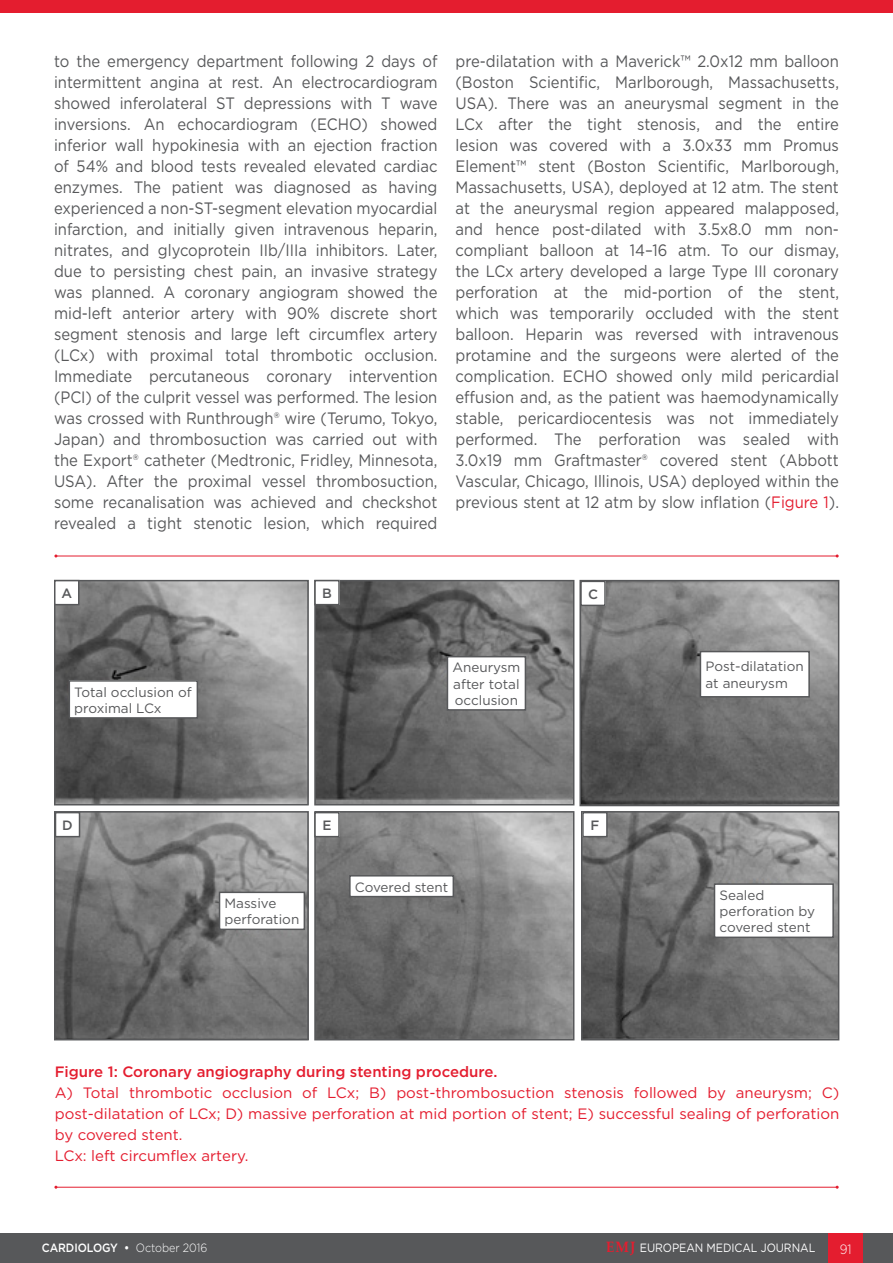
<style>
.page{position:relative;width:893px;height:1263px;background:#fff}
.page>*{position:absolute;margin:0;border:0;box-sizing:border-box;transform-origin:0 0}
._11__Main_text{font:16.5px/21px "Gotham";color:#57585a;text-align:justify;scale:.9 1}
._12_b_Figure___Table{font:15px/21px "Gotham";color:#e41d2f;text-align:justify}
._12_a_Figure___Table{font:500 15px "Gotham";color:#e41d2f}
.t1{font:13.5px/16.2px "Gotham";color:#57585a}
.t2{font:500 13.5px "Gotham";color:#57585a}
.t3{font:300 13.5px "Gotham";color:#fff;scale:.9 1}
.t4{font:12px "Gotham";letter-spacing:-.005em;color:#fff;scale:.9 1}
.t5{font:500 12px "Gotham";letter-spacing:-.005em;color:#fff;scale:.9 1}
.s1{color:#e41d2f}
.s2{font-weight:300}
.s3{font-family:"Palatino Linotype";font-weight:700;font-size:15px;color:#e41d2f}
</style>
<div class="page">
<div style="left:0;top:1233px;width:893px;height:30px;background:#57585a"></div>
<div style="left:829px;top:1233px;width:34px;height:30px;background:#e41d2f"></div>
<div style="left:0;top:0;width:893px;height:12px;background:#e41d2f"></div>
<img style="left:584px;top:814px;width:252px;height:223px">
<div style="left:581px;top:811px;width:258px;height:229px;border:2px solid #57585a"></div>
<img style="left:582px;top:583px;width:254px;height:220px">
<div style="left:579px;top:580px;width:260px;height:226px;border:2px solid #57585a"></div>
<img style="left:317px;top:583px;width:254px;height:219px">
<div style="left:314px;top:580px;width:260px;height:225px;border:2px solid #57585a"></div>
<hr style="left:56px;top:556px;width:781px;height:1px;background:#e41d2f">
<hr style="left:56px;top:1187px;width:781px;height:1px;background:#e41d2f">
<img style="left:57px;top:583px;width:249px;height:219px">
<div style="left:54px;top:580px;width:255px;height:225px;border:2px solid #57585a"></div>
<div style="left:55px;top:581px;width:24px;height:24px;background:#fff"></div>
<div style="left:54px;top:580px;width:26px;height:25px;border:2px solid #57585a"></div>
<div style="left:69px;top:681px;width:128px;height:37px;background:#fff"></div>
<div style="left:69px;top:680px;width:129px;height:39px;border:2px solid #57585a"></div>
<div style="left:447px;top:657px;width:78px;height:53px;background:#fff"></div>
<div style="left:447px;top:656px;width:79px;height:55px;border:2px solid #57585a"></div>
<div style="left:700px;top:651px;width:109px;height:46px;background:#fff"></div>
<div style="left:700px;top:651px;width:110px;height:46px;border:2px solid #57585a"></div>
<div style="left:714px;top:884px;width:119px;height:53px;background:#fff"></div>
<div style="left:714px;top:883px;width:120px;height:55px;border:2px solid #57585a"></div>
<div style="left:315px;top:581px;width:24px;height:24px;background:#fff"></div>
<div style="left:314px;top:580px;width:26px;height:25px;border:2px solid #57585a"></div>
<div style="left:581px;top:581px;width:24px;height:24px;background:#fff"></div>
<div style="left:580px;top:581px;width:26px;height:25px;border:2px solid #57585a"></div>
<div style="left:583px;top:813px;width:24px;height:24px;background:#fff"></div>
<div style="left:582px;top:812px;width:26px;height:25px;border:2px solid #57585a"></div>
<img style="left:317px;top:814px;width:254px;height:223px">
<div style="left:314px;top:811px;width:260px;height:229px;border:2px solid #57585a"></div>
<div style="left:315px;top:813px;width:24px;height:24px;background:#fff"></div>
<div style="left:314px;top:812px;width:26px;height:25px;border:2px solid #57585a"></div>
<img style="left:57px;top:814px;width:249px;height:223px">
<div style="left:54px;top:811px;width:255px;height:229px;border:2px solid #57585a"></div>
<div style="left:56px;top:813px;width:24px;height:24px;background:#fff"></div>
<div style="left:55px;top:812px;width:25px;height:25px;border:2px solid #57585a"></div>
<div style="left:350px;top:876px;width:103px;height:20px;background:#fff"></div>
<div style="left:349px;top:875px;width:105px;height:22px;border:2px solid #57585a"></div>
<div style="left:220px;top:892px;width:84px;height:37px;background:#fff"></div>
<div style="left:219px;top:891px;width:86px;height:39px;border:2px solid #57585a"></div>
<p class="_11__Main_text" style="left:54px;top:51px;width:428px">to the emergency department following 2 days of intermittent angina at rest. An electrocardiogram showed inferolateral ST depressions with T wave inversions. An echocardiogram (ECHO) showed inferior wall hypokinesia with an ejection fraction of 54% and blood tests revealed elevated cardiac enzymes. The patient was diagnosed as having experienced a non-ST-segment elevation myocardial infarction, and initially given intravenous heparin, nitrates, and glycoprotein IIb/IIIa inhibitors. Later, due to persisting chest pain, an invasive strategy was planned. A coronary angiogram showed the mid-left anterior artery with 90% discrete short segment stenosis and large left circumflex artery (LCx) with proximal total thrombotic occlusion.<br>Immediate percutaneous coronary intervention (PCI) of the culprit vessel was performed. The lesion was crossed with Runthrough® wire (Terumo, Tokyo, Japan) and thrombosuction was carried out with the Export® catheter (Medtronic, Fridley, Minnesota, USA). After the proximal vessel thrombosuction, some recanalisation was achieved and checkshot revealed a tight stenotic lesion, which required</p>
<p class="_11__Main_text" style="left:455px;top:51px;width:428px">pre-dilatation with a Maverick™ 2.0x12 mm balloon (Boston Scientific, Marlborough, Massachusetts, USA). There was an aneurysmal segment in the LCx after the tight stenosis, and the entire lesion was covered with a 3.0x33 mm Promus Element™ stent (Boston Scientific, Marlborough, Massachusetts, USA), deployed at 12 atm. The stent at the aneurysmal region appeared malapposed, and hence post-dilated with 3.5x8.0 mm non&shy;compliant balloon at 14–16 atm. To our dismay, the LCx artery developed a large Type III coronary perforation at the mid-portion of the stent, which was temporarily occluded with the stent balloon. Heparin was reversed with intravenous protamine and the surgeons were alerted of the complication. ECHO showed only mild pericardial effusion and, as the patient was haemodynamically stable, pericardiocentesis was not immediately performed. The perforation was sealed with 3.0x19 mm Graftmaster® covered stent (Abbott Vascular, Chicago, Illinois, USA) deployed within the previous stent at 12 atm by slow inflation (<span class="s1">Figure 1</span>).</p>
<p class="t2" style="left:61px;top:584px;width:12px">A</p>
<p class="t1" style="left:74px;top:683px;width:119px">Total occlusion of proximal LCx</p>
<p class="t2" style="left:322px;top:584px;width:11px">B</p>
<p class="t2" style="left:588px;top:585px;width:11px">C</p>
<p class="t1" style="left:452px;top:659px;width:69px;text-align:justify">Aneurysm after total occlusion</p>
<p class="t1" style="left:705px;top:658px;width:100px">Post-dilatation at aneurysm</p>
<p class="t2" style="left:62px;top:816px;width:12px">D</p>
<p class="t2" style="left:322px;top:816px;width:11px">E</p>
<p class="t2" style="left:590px;top:816px;width:10px">F</p>
<p class="t1" style="left:225px;top:895px;width:76px">Massive perforation</p>
<p class="t1" style="left:355px;top:878px;width:95px">Covered stent</p>
<p class="t1" style="left:719px;top:887px;width:97px">Sealed perforation by covered stent</p>
<p class="_12_a_Figure___Table" style="left:55px;top:1062px;width:444px">Figure 1: Coronary angiography during stenting procedure.</p>
<p class="_12_b_Figure___Table" style="left:55px;top:1082px;width:786px">A) Total thrombotic occlusion of LCx; B) post-thrombosuction stenosis followed by aneurysm; C) post-dilatation of LCx; D) massive perforation at mid portion of stent; E) successful sealing of perforation by covered stent.</p>
<p class="_12_b_Figure___Table" style="left:55px;top:1145px;width:195px">LCx: left circumflex artery.</p>
<p class="t5" style="left:42px;top:1240px;width:185px">CARDIOLOGY • <span class="s2">October 2016</span></p>
<p class="t4" style="left:606px;top:1240px;width:234px"><span class="s3">EMJ</span> EUROPEAN MEDICAL JOURNAL</p>
<p class="t3" style="left:840px;top:1240px;width:15px">91</p>
</div>
